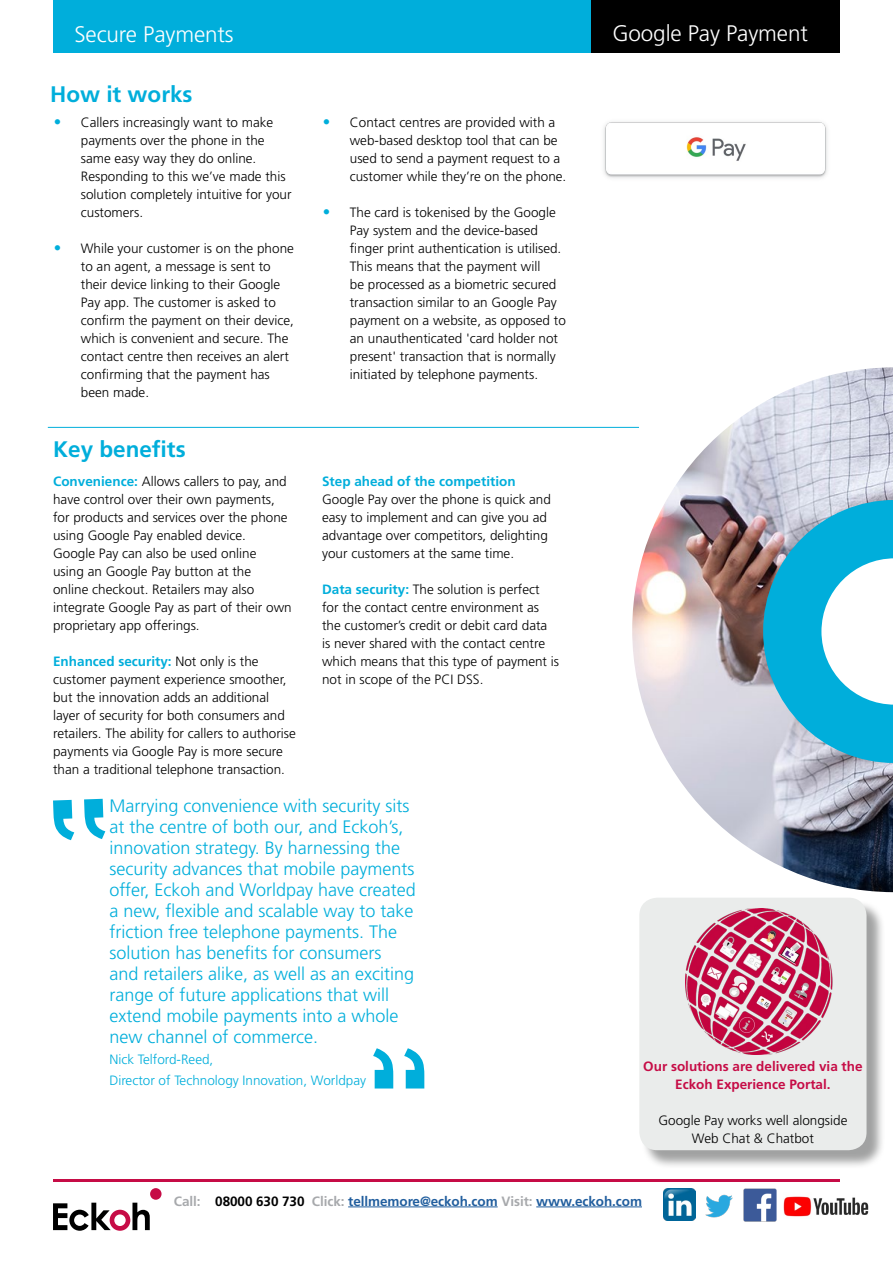
<style>
.page{position:relative;width:893px;height:1263px;background:#fff}
.page>*{position:absolute;margin:0;border:0;box-sizing:border-box;transform-origin:0 0}
.t1{font:300 22.5px "Frutiger LT Std";letter-spacing:-.005em;color:#fff}
.t2{font:700 22.5px "Frutiger LT Std";color:#00aedb}
.t3{font:300 18px/21px "Frutiger LT Std";color:#00aedb}
.t4{font:300 13.5px/18px "Frutiger LT Std";color:#000}
.t5{font:700 13.5px "Frutiger LT Std";letter-spacing:-.005em;color:#215e9e}
.t6{font:300 13.5px/21px "Frutiger LT Std";color:#00aedb}
.t7{font:700 13.5px/18px "Frutiger LT Std";color:#c60c46;text-align:center}
.t8{font:700 13.5px "Frutiger LT Std";color:#00aedb}
.s1{font-size:15px;color:#00aedb}
.s2{font-weight:700;color:#00aedb}
.s3{color:#a7a9ac}
.s4{color:#000}
</style>
<div class="page">
<div style="left:53px;top:0;width:538px;height:53px;background:#00aedb"></div>
<div style="left:591px;top:0;width:249px;height:53px;background:#000"></div>
<svg style="left:53px;top:1203px;width:97px;height:28px"></svg>
<div style="left:150px;top:1188px;width:12px;height:12px;background:#c60c46;border-radius:50%"></div>
<img style="left:663px;top:1188px;width:32px;height:33px">
<img style="left:705px;top:1194px;width:28px;height:24px">
<img style="left:783px;top:1196px;width:86px;height:21px">
<img style="left:743px;top:1188px;width:33px;height:34px">
<hr style="left:348px;top:1206px;width:150px;height:1px;background:#215e9e">
<hr style="left:536px;top:1206px;width:106px;height:1px;background:#215e9e">
<img style="left:632px;top:367px;width:261px;height:525px">
<svg style="left:763px;top:500px;width:130px;height:263px"></svg>
<hr style="left:53px;top:1179px;width:786px;height:3px;background:#c60c46">
<hr style="left:48px;top:427px;width:591px;height:1px;background:#00aedb">
<svg style="left:373px;top:1048px;width:51px;height:40px"></svg>
<svg style="left:53px;top:799px;width:52px;height:41px"></svg>
<img style="left:604px;top:122px;width:223px;height:56px">
<div style="left:641px;top:900px;width:244px;height:269px;background:#828383;opacity:.75"></div>
<div style="left:639px;top:898px;width:227px;height:252px;background:#eaeceb;border-radius:18px"></div>
<img style="left:685px;top:908px;width:148px;height:147px">
<h1 class="t1" style="left:74px;top:21px;width:161px">Secure Payments</h1>
<h1 class="t1" style="left:612px;top:21px;width:197px">Google Pay Payment</h1>
<h1 class="t2" style="left:50px;top:81px;width:144px">How it works</h1>
<p class="t4" style="left:81px;top:114px;width:212px;text-indent:-27px"><span class="s1">•</span> Callers increasingly want to make payments over the phone in the same easy way they do online.<br>Responding to this we’ve made this solution completely intuitive for your customers.</p>
<p class="t4" style="left:81px;top:240px;width:215px;text-indent:-27px"><span class="s1">•</span> While your customer is on the phone to an agent, a message is sent to their device linking to their Google<br>Pay app. The customer is asked to confirm the payment on their device, which is convenient and secure. The contact centre then receives an alert confirming that the payment has been made.</p>
<h1 class="t2" style="left:53px;top:436px;width:134px">Key benefits</h1>
<p class="t4" style="left:53px;top:473px;width:240px"><span class="s2">Convenience:</span> Allows callers to pay, and have control over their own payments, for products and services over the phone using Google Pay enabled device.<br>Google Pay can also be used online<br>using an Google Pay button at the<br>online checkout. Retailers may also integrate Google Pay as part of their own proprietary app offerings.</p>
<p class="t4" style="left:53px;top:653px;width:244px"><span class="s2">Enhanced security:</span> Not only is the customer payment experience smoother, but the innovation adds an additional layer of security for both consumers and retailers. The ability for callers to authorise payments via Google Pay is more secure than a traditional telephone transaction.</p>
<p class="t4" style="left:350px;top:114px;width:218px;text-indent:-27px"><span class="s1">•</span> Contact centres are provided with a web-based desktop tool that can be used to send a payment request to a customer while they’re on the phone.</p>
<p class="t4" style="left:350px;top:204px;width:218px;text-indent:-27px"><span class="s1">•</span> The card is tokenised by the Google Pay system and the device-based finger print authentication is utilised.<br>This means that the payment will<br>be processed as a biometric secured transaction similar to an Google Pay payment on a website, as opposed to an unauthenticated 'card holder not present' transaction that is normally initiated by telephone payments.</p>
<p class="t8" style="left:322px;top:474px;width:195px">Step ahead of the competition</p>
<p class="t4" style="left:322px;top:491px;width:230px">Google Pay over the phone is quick and easy to implement and can give you ad advantage over competitors, delighting your customers at the same time.</p>
<p class="t4" style="left:322px;top:581px;width:239px"><span class="s2">Data security:</span> The solution is perfect for the contact centre environment as the customer’s credit or debit card data<br>is never shared with the contact centre which means that this type of payment is not in scope of the PCI DSS.</p>
<p class="t3" style="left:109px;top:796px;width:308px">Marrying convenience with security sits at the centre of both our, and Eckoh’s, innovation strategy. By harnessing the security advances that mobile payments offer, Eckoh and Worldpay have created a new, flexible and scalable way to take friction free telephone payments. The solution has benefits for consumers<br>and retailers alike, as well as an exciting range of future applications that will extend mobile payments into a whole new channel of commerce.</p>
<p class="t6" style="left:109px;top:1049px;width:258px">Nick Telford-Reed,<br>Director of Technology Innovation, Worldpay</p>
<p class="t7" style="left:643px;top:1057px;width:221px">Our solutions are delivered via the<br>Eckoh Experience Portal.</p>
<p class="t4" style="left:658px;top:1112px;width:191px;text-align:center">Google Pay works well alongside<br>Web Chat &amp; Chatbot</p>
<p class="t5" style="left:174px;top:1193px;width:470px"><span class="s3">Call:</span> <span class="s4">08000 630 730</span> <span class="s3">Click:</span> tellmemore@eckoh.com <span class="s3">Visit:</span> www.eckoh.com</p>
</div>
